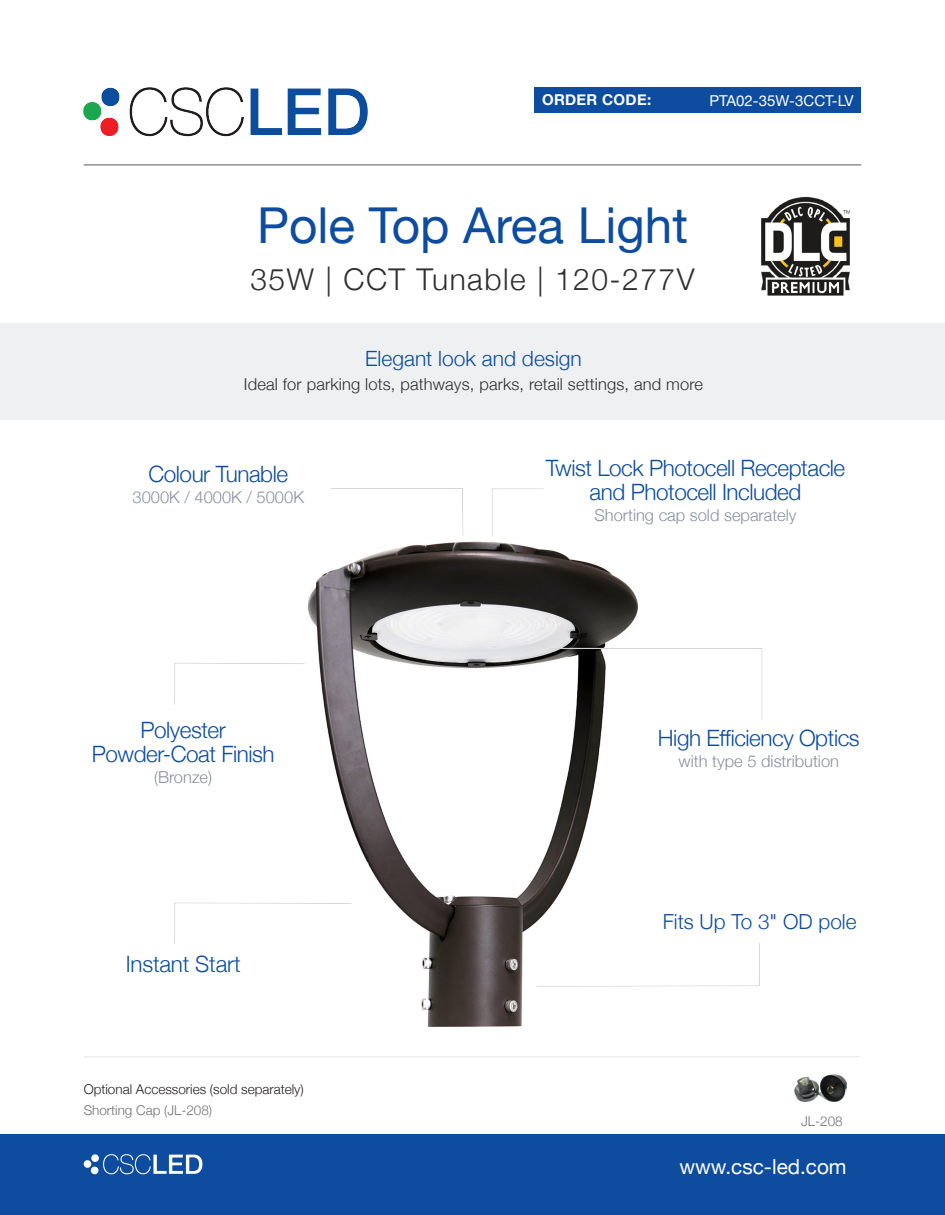
<style>
.page{position:relative;width:945px;height:1215px;background:#fff}
.page>*{position:absolute;margin:0;border:0;box-sizing:border-box;transform-origin:0 0}
.t1{font:49.5px "Helvetica Neue";color:#0d4c9f}
.t2{font:300 30px "Helvetica Neue";letter-spacing:.05em;color:#2e2f2e}
.t3{font:300 22.5px/24px "Helvetica Neue";letter-spacing:-.02em;color:#0d4c9f;text-align:center}
.t4{font:300 21px "Helvetica Neue";color:#0d4c9f}
.t5{font:300 20.7px "Helvetica Neue";color:#0d4c9f}
.t6{font:20.7px "Helvetica Neue";color:#fff}
.t7{font:300 16.5px "Helvetica Neue";color:#8891a0}
.t8{font:300 16.5px "Helvetica Neue";letter-spacing:.01em;color:#2e2f2e}
.t9{font:15px "Helvetica Neue";color:#fff}
.t10{font:700 15px "Helvetica Neue";letter-spacing:.02em;color:#fff}
.t11{font:300 13.5px/21px "Helvetica Neue";color:#231f20}
.t12{font:300 13.5px "Helvetica Neue";color:#717271}
.s1{color:#717271}
</style>
<div class="page">
<div style="left:0;top:1134px;width:945px;height:81px;background:#0d4c9f"></div>
<svg style="left:103px;top:1154px;width:99px;height:20px"></svg>
<div style="left:91px;top:1154px;width:8px;height:8px;background:#fff;border-radius:4px"></div>
<div style="left:91px;top:1167px;width:7px;height:7px;background:#fff;border-radius:4px"></div>
<div style="left:84px;top:1160px;width:7px;height:8px;background:#fff;border-radius:4px"></div>
<img style="left:83px;top:87px;width:285px;height:50px">
<div style="left:535px;top:87px;width:326px;height:26px;background:#0d4c9f"></div>
<hr style="left:84px;top:164px;width:777px;height:2px;background:#818183">
<img style="left:308px;top:541px;width:330px;height:486px">
<img style="left:794px;top:1074px;width:53px;height:28px">
<div style="left:0;top:323px;width:944px;height:97px;background:#eff0f2"></div>
<div style="left:173px;top:899px;width:180px;height:47px;background:#fff"></div>
<div style="left:533px;top:941px;width:228px;height:46px;background:#fff"></div>
<div style="left:548px;top:646px;width:216px;height:75px;background:#fff;opacity:.75"></div>
<hr style="left:82px;top:1054px;width:779px;height:4px;background:#fff;opacity:.75">
<img style="left:761px;top:196px;width:89px;height:100px">
<p class="t10" style="left:542px;top:88px;width:111px">ORDER CODE:</p>
<p class="t9" style="left:710px;top:90px;width:146px">PTA02-35W-3CCT-LV</p>
<p class="t1" style="left:257px;top:190px;width:432px">Pole Top Area Light</p>
<p class="t2" style="left:250px;top:255px;width:446px">35W | CCT Tunable | 120-277V</p>
<p class="t4" style="left:365px;top:341px;width:218px">Elegant look and design</p>
<p class="t8" style="left:244px;top:371px;width:461px">Ideal for parking lots, pathways, parks, retail settings, and more</p>
<p class="t3" style="left:148px;top:460px;width:141px">Colour Tunable</p>
<p class="t7" style="left:133px;top:484px;width:173px">3000K / 4000K / 5000K</p>
<p class="t3" style="left:92px;top:717px;width:184px">Polyester<br>Powder-Coat Finish</p>
<p class="t7" style="left:154px;top:764px;width:60px">(Bronze)</p>
<p class="t3" style="left:126px;top:951px;width:116px">Instant Start</p>
<p class="t11" style="left:84px;top:1078px;width:222px">Optional Accessories (sold separately)<br><span class="s1">Shorting Cap (JL-208)</span></p>
<p class="t3" style="left:546px;top:454px;width:301px">Twist Lock Photocell Receptacle</p>
<p class="t3" style="left:590px;top:478px;width:213px">and Photocell Included</p>
<p class="t7" style="left:595px;top:502px;width:204px">Shorting cap sold separately</p>
<p class="t3" style="left:658px;top:724px;width:203px">High Efficiency Optics</p>
<p class="t7" style="left:679px;top:747px;width:162px">with type 5 distribution</p>
<p class="t5" style="left:663px;top:905px;width:195px">Fits Up To 3" OD pole</p>
<p class="t12" style="left:801px;top:1110px;width:43px">JL-208</p>
<p class="t6" style="left:680px;top:1152px;width:169px">www.csc-led.com</p>
</div>
